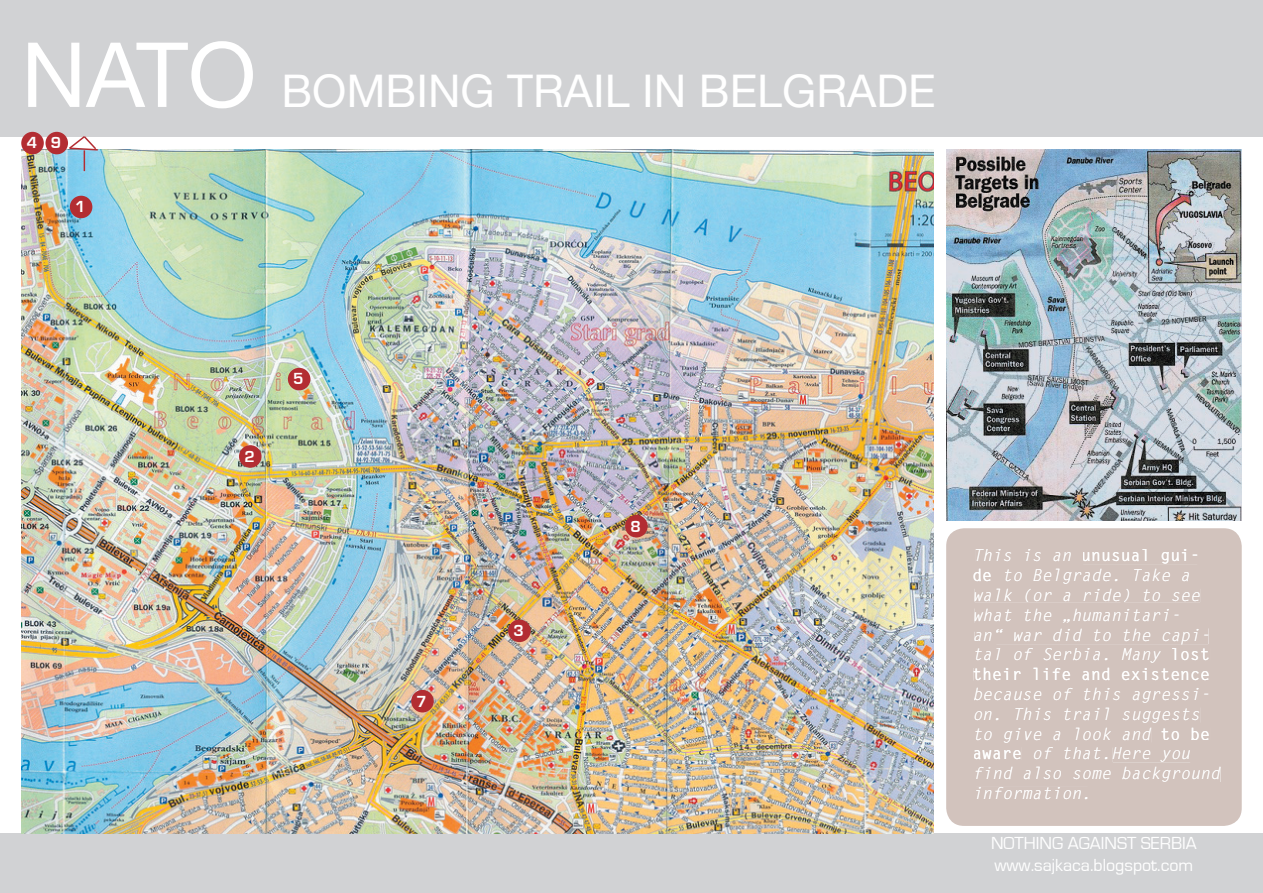
<style>
.page{position:relative;width:1263px;height:893px;background:#fff}
.page>*{position:absolute;margin:0;border:0;box-sizing:border-box;transform-origin:0 0}
.t1{font:45px "Helvetica Neue";color:#fff}
.t2{font:18px/21.6px "Eurostile";color:#fff}
.t3{font:italic 16.5px/19.8px "Letter Gothic Std";color:#fff}
.t4{font:700 16.5px "Eurostile";color:#fff}
.s1{font-size:90px}
.s2{font-weight:700;font-style:normal}
</style>
<div class="page">
<div style="left:946px;top:528px;width:296px;height:298px;background:#d2c3bd"></div>
<div style="left:976px;top:549px;width:95px;height:13px;background:#d2c3bd"></div>
<div style="left:1083px;top:549px;width:114px;height:15px;background:#d2c3bd"></div>
<div style="left:974px;top:569px;width:17px;height:12px;background:#d2c3bd"></div>
<div style="left:992px;top:569px;width:198px;height:15px;background:#d2c3bd"></div>
<div style="left:975px;top:589px;width:145px;height:13px;background:#d2c3bd"></div>
<div style="left:1124px;top:589px;width:76px;height:13px;background:#d2c3bd"></div>
<div style="left:975px;top:609px;width:203px;height:14px;background:#d2c3bd"></div>
<div style="left:975px;top:632px;width:16px;height:9px;background:#d2c3bd"></div>
<div style="left:996px;top:628px;width:212px;height:16px;background:#d2c3bd"></div>
<div style="left:975px;top:648px;width:186px;height:15px;background:#d2c3bd"></div>
<div style="left:1172px;top:648px;width:38px;height:13px;background:#d2c3bd"></div>
<div style="left:974px;top:668px;width:235px;height:12px;background:#d2c3bd"></div>
<div style="left:974px;top:688px;width:234px;height:15px;background:#d2c3bd"></div>
<div style="left:975px;top:708px;width:225px;height:15px;background:#d2c3bd"></div>
<div style="left:975px;top:727px;width:176px;height:15px;background:#d2c3bd"></div>
<div style="left:1162px;top:727px;width:48px;height:13px;background:#d2c3bd"></div>
<div style="left:974px;top:750px;width:46px;height:10px;background:#d2c3bd"></div>
<div style="left:1022px;top:747px;width:85px;height:13px;background:#d2c3bd"></div>
<div style="left:1113px;top:747px;width:77px;height:15px;background:#d2c3bd"></div>
<div style="left:976px;top:767px;width:85px;height:12px;background:#d2c3bd"></div>
<div style="left:1061px;top:767px;width:159px;height:15px;background:#d2c3bd"></div>
<div style="left:976px;top:787px;width:111px;height:12px;background:#d2c3bd"></div>
<div style="left:0;top:0;width:1263px;height:136px;background:#d1d2d4"></div>
<div style="left:0;top:833px;width:1263px;height:60px;background:#d1d2d4"></div>
<img style="left:946px;top:150px;width:296px;height:371px">
<img style="left:21px;top:150px;width:912px;height:683px">
<div style="left:70px;top:196px;width:22px;height:22px;background:#b32d32;border-radius:50%"></div>
<div style="left:239px;top:445px;width:23px;height:23px;background:#b32d32;border-radius:50%"></div>
<div style="left:508px;top:619px;width:23px;height:23px;background:#b32d32;border-radius:50%"></div>
<div style="left:21px;top:132px;width:23px;height:22px;background:#b32d32;border-radius:50%"></div>
<div style="left:288px;top:368px;width:22px;height:22px;background:#b32d32;border-radius:50%"></div>
<div style="left:411px;top:690px;width:23px;height:22px;background:#b32d32;border-radius:50%"></div>
<div style="left:625px;top:515px;width:23px;height:22px;background:#b32d32;border-radius:50%"></div>
<div style="left:45px;top:132px;width:23px;height:22px;background:#b32d32;border-radius:50%"></div>
<svg style="left:67px;top:136px;width:32px;height:35px"></svg>
<h1 class="t1" style="left:21px;top:64px;width:916px"><span class="s1">NATO</span> BOMBING TRAIL IN BELGRADE</h1>
<p class="t4" style="left:27px;top:134px;width:12px">4</p>
<p class="t4" style="left:51px;top:134px;width:12px">9</p>
<p class="t4" style="left:75px;top:198px;width:12px">1</p>
<p class="t4" style="left:244px;top:447px;width:12px">2</p>
<p class="t4" style="left:293px;top:370px;width:12px">5</p>
<p class="t4" style="left:417px;top:692px;width:12px">7</p>
<p class="t4" style="left:514px;top:622px;width:12px">3</p>
<p class="t4" style="left:630px;top:517px;width:12px">8</p>
<p class="t3" style="left:972px;top:546px;width:239px">This is an <span class="s2">unusual gui&shy;de</span> to Belgrade. Take a walk (or a ride) to see what the „humanitari&shy;an“ war did to the capi&shy;tal of Serbia. Many <span class="s2">lost their life and existence</span></p>
<p class="t3" style="left:972px;top:685px;width:239px">because of this agressi&shy;on. This trail suggests to give a look and <span class="s2">to be aware</span> of that.Here you find also</p>
<p class="t3" style="left:972px;top:764px;width:249px;text-indent:99px">some background information.</p>
<p class="t2" style="left:991px;top:833px;width:207px">NOTHING AGAINST SERBIA www.sajkaca.blogspot.com</p>
</div>
